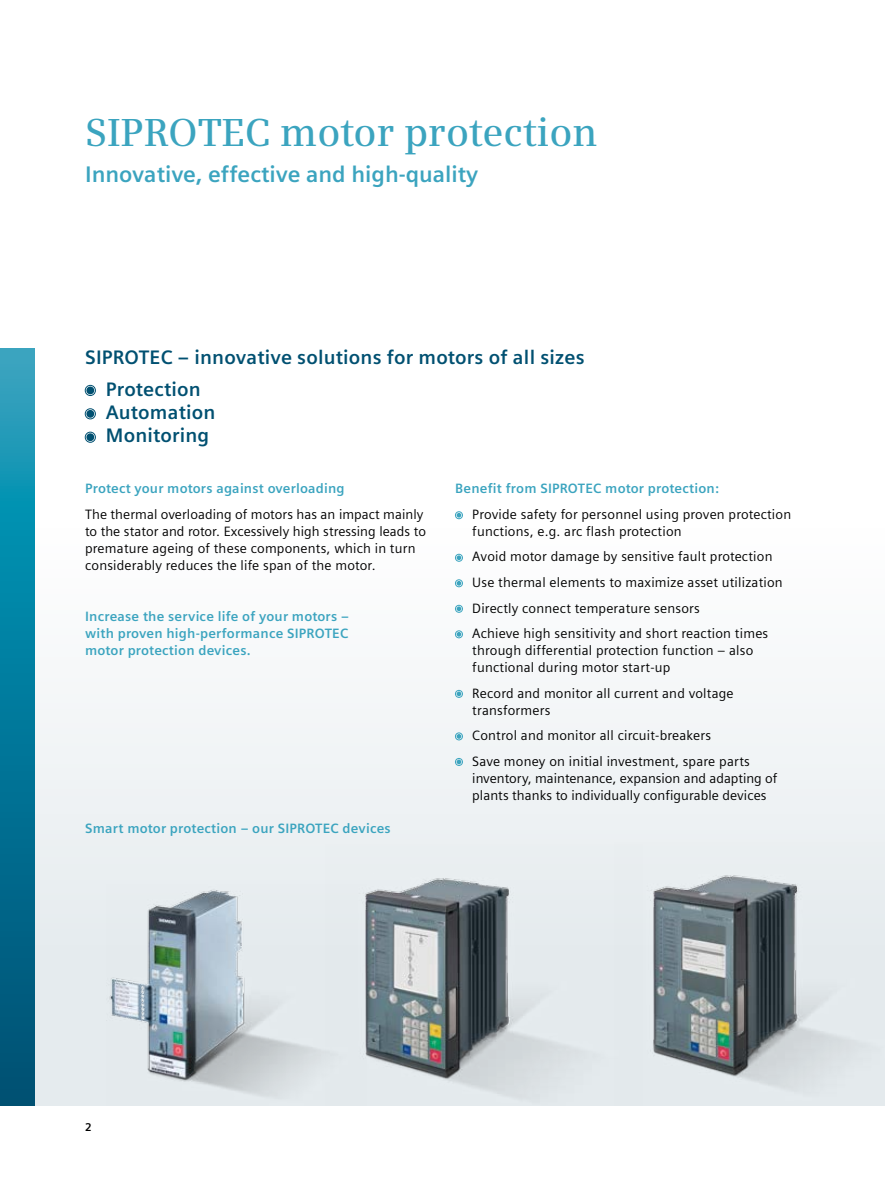
<style>
.page{position:relative;width:885px;height:1191px;background:#fff}
.page>*{position:absolute;margin:0;border:0;box-sizing:border-box;transform-origin:0 0}
.t1{font:600 39px "Siemens Serif";color:#3ba4bf}
.t2{font:700 22.5px "Siemens Sans";color:#3ba4bf}
.t3{font:700 19.5px/32px "Siemens Sans";letter-spacing:.01em;color:#005071}
.t4{font:13.5px/17px "Siemens Sans";letter-spacing:.015em;color:#000}
.t5{font:700 13.5px/17px "Siemens Sans";letter-spacing:.015em;color:#3ba4bf;text-align:justify}
.t6{font:700 11.25px "Siemens Sans";color:#000}
</style>
<div class="page">
<div style="left:0;top:527px;width:884px;height:579px;background:#f4f6f8"></div>
<svg style="left:0;top:349px;width:34px;height:757px;background:#07799a"></svg>
<svg style="left:457px;top:513px;width:3px;height:4px"></svg>
<div style="left:455px;top:511px;width:7px;height:8px;border:1px solid #3ba4bf;border-radius:50%"></div>
<div style="left:455px;top:554px;width:7px;height:7px;border:1px solid #3ba4bf;border-radius:50%"></div>
<svg style="left:457px;top:581px;width:3px;height:4px"></svg>
<div style="left:455px;top:579px;width:7px;height:8px;border:1px solid #3ba4bf;border-radius:50%"></div>
<div style="left:455px;top:605px;width:7px;height:7px;border:1px solid #3ba4bf;border-radius:50%"></div>
<svg style="left:457px;top:632px;width:3px;height:4px"></svg>
<div style="left:455px;top:630px;width:7px;height:8px;border:1px solid #3ba4bf;border-radius:50%"></div>
<div style="left:455px;top:690px;width:7px;height:7px;border:1px solid #3ba4bf;border-radius:50%"></div>
<svg style="left:457px;top:734px;width:3px;height:4px"></svg>
<div style="left:455px;top:732px;width:7px;height:8px;border:1px solid #3ba4bf;border-radius:50%"></div>
<div style="left:455px;top:758px;width:7px;height:7px;border:1px solid #3ba4bf;border-radius:50%"></div>
<div style="left:86px;top:386px;width:8px;height:8px;background:#005071;border-radius:50%"></div>
<div style="left:85px;top:385px;width:10px;height:11px;border:1px solid #005071;border-radius:50%"></div>
<div style="left:86px;top:410px;width:8px;height:8px;background:#005071;border-radius:50%"></div>
<div style="left:85px;top:408px;width:10px;height:11px;border:1px solid #005071;border-radius:50%"></div>
<div style="left:86px;top:433px;width:8px;height:8px;background:#005071;border-radius:50%"></div>
<div style="left:85px;top:432px;width:10px;height:10px;border:1px solid #005071;border-radius:50%"></div>
<img style="left:642px;top:846px;width:242px;height:260px">
<img style="left:325px;top:846px;width:317px;height:260px">
<img style="left:106px;top:884px;width:261px;height:222px">
<h1 class="t1" style="left:85px;top:110px;width:514px">SIPROTEC motor protection</h1>
<h2 class="t2" style="left:85px;top:162px;width:395px">Innovative, effective and high-quality</h2>
<h3 class="t3" style="left:106px;top:341px;width:480px;text-indent:-21px">SIPROTEC – innovative solutions for motors of all sizes<br>Protection</h3>
<h3 class="t3" style="left:106px;top:401px;width:111px;line-height:23.4px">Automation<br>Monitoring</h3>
<p class="t5" style="left:85px;top:480px;width:261px">Protect your motors against overloading</p>
<p class="t4" style="left:85px;top:506px;width:342px">The thermal overloading of motors has an impact mainly to the stator and rotor. Excessively high stressing leads to premature ageing of these components, which in turn considerably reduces the life span of the motor.</p>
<p class="t5" style="left:85px;top:608px;width:265px">Increase the service life of your motors – with proven high-performance SIPROTEC motor protection devices.</p>
<p class="t5" style="left:85px;top:820px;width:307px">Smart motor protection – our SIPROTEC devices</p>
<p class="t5" style="left:455px;top:480px;width:265px">Benefit from SIPROTEC motor protection:</p>
<p class="t4" style="left:472px;top:506px;width:320px">Provide safety for personnel using proven protection functions, e.g. arc flash protection</p>
<p class="t4" style="left:472px;top:544px;width:312px;line-height:25.5px">Avoid motor damage by sensitive fault protection Use thermal elements to maximize asset utilization Directly connect temperature sensors<br>Achieve high sensitivity and short reaction times</p>
<p class="t4" style="left:472px;top:642px;width:282px">through differential protection function – also functional during motor start-up</p>
<p class="t4" style="left:472px;top:684px;width:263px">Record and monitor all current and voltage transformers</p>
<p class="t4" style="left:472px;top:723px;width:279px;line-height:25.5px">Control and monitor all circuit-breakers<br>Save money on initial investment, spare parts</p>
<p class="t4" style="left:472px;top:769px;width:306px">inventory, maintenance, expansion and adapting of plants thanks to individually configurable devices</p>
<p class="t6" style="left:85px;top:1120px;width:8px">2</p>
</div>
